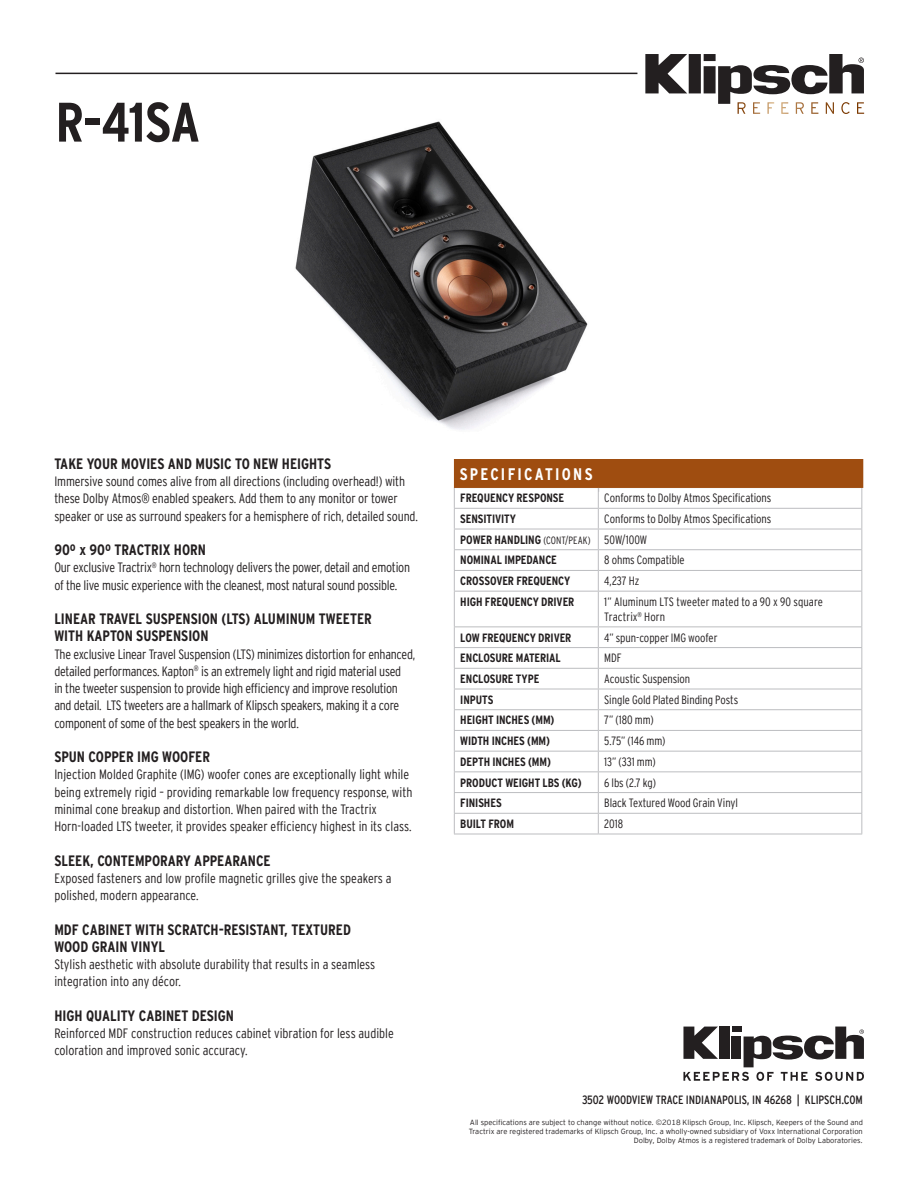
<style>
.page{position:relative;width:918px;height:1188px;background:#fff}
.page>*{position:absolute;margin:0;border:0;box-sizing:border-box;transform-origin:0 0}
.Serie_-_Black_Left{font:700 condensed 55.5px "Interstate";color:#231f20}
.Spec___Bold{font:700 condensed 16.65px "Interstate";letter-spacing:.135em;color:#fff}
.t1{font:700 condensed 15px "Interstate";color:#231f20}
.t2{font:300 condensed 13.5px/17.2px "Interstate";letter-spacing:-.01em;color:#231f20}
.Right_Column{font:300 condensed 12px/15px "Interstate";letter-spacing:-.005em;color:#231f20}
.Left_Column{font:700 condensed 12px "Interstate";letter-spacing:-.005em;color:#231f20}
.t3{font:condensed 12px "Interstate";letter-spacing:-.005em;color:#231f20}
.t4{font:300 7.5px/9px "Interstate";color:#231f20}
.s1{font-weight:300;font-size:10.5px}
</style>
<div class="page">
<hr style="left:454px;top:591px;width:144px;height:1px;background:#bcbdc0">
<hr style="left:454px;top:592px;width:1px;height:34px;background:#bcbdc0">
<hr style="left:598px;top:591px;width:264px;height:1px;background:#bcbdc0">
<hr style="left:598px;top:592px;width:1px;height:34px;background:#bcbdc0">
<hr style="left:861px;top:592px;width:1px;height:34px;background:#bcbdc0">
<hr style="left:454px;top:626px;width:144px;height:1px;background:#bcbdc0">
<hr style="left:598px;top:626px;width:264px;height:1px;background:#bcbdc0">
<hr style="left:454px;top:647px;width:144px;height:1px;background:#bcbdc0">
<hr style="left:598px;top:647px;width:264px;height:1px;background:#bcbdc0">
<hr style="left:454px;top:668px;width:144px;height:1px;background:#bcbdc0">
<hr style="left:598px;top:668px;width:264px;height:1px;background:#bcbdc0">
<hr style="left:454px;top:689px;width:144px;height:1px;background:#bcbdc0">
<hr style="left:598px;top:689px;width:264px;height:1px;background:#bcbdc0">
<hr style="left:454px;top:709px;width:144px;height:1px;background:#bcbdc0">
<hr style="left:598px;top:709px;width:264px;height:1px;background:#bcbdc0">
<hr style="left:454px;top:730px;width:144px;height:1px;background:#bcbdc0">
<hr style="left:598px;top:730px;width:264px;height:1px;background:#bcbdc0">
<hr style="left:454px;top:751px;width:144px;height:1px;background:#bcbdc0">
<hr style="left:598px;top:751px;width:264px;height:1px;background:#bcbdc0">
<hr style="left:454px;top:771px;width:144px;height:1px;background:#bcbdc0">
<hr style="left:598px;top:771px;width:264px;height:1px;background:#bcbdc0">
<hr style="left:454px;top:792px;width:144px;height:1px;background:#bcbdc0">
<hr style="left:598px;top:792px;width:264px;height:1px;background:#bcbdc0">
<hr style="left:454px;top:813px;width:144px;height:1px;background:#bcbdc0">
<svg style="left:454px;top:627px;width:1px;height:207px"></svg>
<hr style="left:598px;top:813px;width:264px;height:1px;background:#bcbdc0">
<svg style="left:598px;top:627px;width:1px;height:207px"></svg>
<svg style="left:861px;top:627px;width:1px;height:207px"></svg>
<hr style="left:454px;top:834px;width:144px;height:1px;background:#bcbdc0">
<hr style="left:598px;top:834px;width:264px;height:1px;background:#bcbdc0">
<hr style="left:56px;top:73px;width:581px;height:1px;background:#231f20">
<svg style="left:683px;top:1027px;width:181px;height:54px"></svg>
<svg style="left:645px;top:54px;width:219px;height:60px"></svg>
<svg style="left:454px;top:459px;width:409px;height:132px"></svg>
<img style="left:295px;top:121px;width:293px;height:309px">
<p class="Serie_-_Black_Left" style="left:56px;top:91px;width:146px">R-41SA</p>
<p class="t1" style="left:54px;top:455px;width:278px">TAKE YOUR MOVIES AND MUSIC TO NEW HEIGHTS</p>
<p class="t2" style="left:54px;top:473px;width:365px">Immersive sound comes alive from all directions (including overhead!) with these Dolby Atmos® enabled speakers. Add them to any monitor or tower speaker or use as surround speakers for a hemisphere of rich, detailed sound.</p>
<p class="t1" style="left:54px;top:541px;width:153px">90º x 90º TRACTRIX HORN</p>
<p class="t2" style="left:54px;top:559px;width:357px">Our exclusive Tractrix<sup>®</sup> horn technology delivers the power, detail and emotion of the live music experience with the cleanest, most natural sound possible.</p>
<p class="t1" style="left:54px;top:610px;width:319px">LINEAR TRAVEL SUSPENSION (LTS) ALUMINUM TWEETER</p>
<p class="t1" style="left:54px;top:628px;width:156px">WITH KAPTON SUSPENSION</p>
<p class="t2" style="left:54px;top:645px;width:362px">The exclusive Linear Travel Suspension (LTS) minimizes distortion for enhanced, detailed performances. Kapton<sup>®</sup> is an extremely light and rigid material used<br>in the tweeter suspension to provide high efficiency and improve resolution and detail. LTS tweeters are a hallmark of Klipsch speakers, making it a core component of some of the best speakers in the world.</p>
<p class="t1" style="left:54px;top:748px;width:157px">SPUN COPPER IMG WOOFER</p>
<p class="t2" style="left:54px;top:766px;width:360px">Injection Molded Graphite (IMG) woofer cones are exceptionally light while being extremely rigid – providing remarkable low frequency response, with minimal cone breakup and distortion. When paired with the Tractrix Horn-loaded LTS tweeter, it provides speaker efficiency highest in its class.</p>
<p class="t1" style="left:54px;top:852px;width:218px">SLEEK, CONTEMPORARY APPEARANCE</p>
<p class="t2" style="left:54px;top:869px;width:339px">Exposed fasteners and low profile magnetic grilles give the speakers a polished, modern appearance.</p>
<p class="t1" style="left:54px;top:921px;width:298px">MDF CABINET WITH SCRATCH-RESISTANT, TEXTURED</p>
<p class="t1" style="left:54px;top:938px;width:112px">WOOD GRAIN VINYL</p>
<p class="t2" style="left:54px;top:956px;width:322px">Stylish aesthetic with absolute durability that results in a seamless integration into any décor.</p>
<p class="t1" style="left:54px;top:1007px;width:181px">HIGH QUALITY CABINET DESIGN</p>
<p class="t2" style="left:54px;top:1025px;width:341px">Reinforced MDF construction reduces cabinet vibration for less audible coloration and improved sonic accuracy.</p>
<p class="Spec___Bold" style="left:460px;top:465px;width:134px">SPECIFICATIONS</p>
<p class="Left_Column" style="left:460px;top:491px;width:105px">FREQUENCY RESPONSE</p>
<p class="Right_Column" style="left:604px;top:491px;width:169px">Conforms to Dolby Atmos Specifications</p>
<p class="Left_Column" style="left:460px;top:512px;width:57px">SENSITIVITY</p>
<p class="Right_Column" style="left:604px;top:511px;width:169px">Conforms to Dolby Atmos Specifications</p>
<p class="Left_Column" style="left:460px;top:533px;width:132px">POWER HANDLING <span class="s1">(CONT/PEAK)</span></p>
<p class="Right_Column" style="left:604px;top:532px;width:44px">50W/100W</p>
<p class="Left_Column" style="left:460px;top:554px;width:98px">NOMINAL IMPEDANCE</p>
<p class="Right_Column" style="left:604px;top:553px;width:82px">8 ohms Compatible</p>
<p class="Left_Column" style="left:460px;top:574px;width:112px">CROSSOVER FREQUENCY</p>
<p class="Right_Column" style="left:604px;top:573px;width:37px">4,237 Hz</p>
<p class="Left_Column" style="left:460px;top:595px;width:116px">HIGH FREQUENCY DRIVER</p>
<p class="Right_Column" style="left:604px;top:594px;width:220px">1” Aluminum LTS tweeter mated to a 90 x 90 square<br>Tractrix<sup>®</sup> Horn</p>
<p class="Left_Column" style="left:460px;top:631px;width:113px">LOW FREQUENCY DRIVER</p>
<p class="Right_Column" style="left:604px;top:630px;width:115px">4” spun-copper IMG woofer</p>
<p class="Left_Column" style="left:460px;top:651px;width:102px">ENCLOSURE MATERIAL</p>
<p class="Right_Column" style="left:604px;top:651px;width:19px">MDF</p>
<p class="Left_Column" style="left:460px;top:672px;width:81px">ENCLOSURE TYPE</p>
<p class="Right_Column" style="left:604px;top:671px;width:87px">Acoustic Suspension</p>
<p class="Left_Column" style="left:460px;top:693px;width:35px">INPUTS</p>
<p class="Right_Column" style="left:604px;top:692px;width:136px">Single Gold Plated Binding Posts</p>
<p class="Left_Column" style="left:460px;top:714px;width:96px">HEIGHT INCHES (MM)</p>
<p class="Right_Column" style="left:604px;top:713px;width:51px">7” (180 mm)</p>
<p class="Left_Column" style="left:460px;top:734px;width:91px">WIDTH INCHES (MM)</p>
<p class="Right_Column" style="left:604px;top:733px;width:63px">5.75” (146 mm)</p>
<p class="Left_Column" style="left:460px;top:755px;width:92px">DEPTH INCHES (MM)</p>
<p class="Right_Column" style="left:604px;top:754px;width:53px">13” (331 mm)</p>
<p class="Left_Column" style="left:460px;top:776px;width:123px">PRODUCT WEIGHT LBS (KG)</p>
<p class="Right_Column" style="left:604px;top:775px;width:53px">6 lbs (2.7 kg)</p>
<p class="Left_Column" style="left:460px;top:796px;width:43px">FINISHES</p>
<p class="Right_Column" style="left:604px;top:796px;width:135px">Black Textured Wood Grain Vinyl</p>
<p class="Left_Column" style="left:460px;top:817px;width:55px">BUILT FROM</p>
<p class="Right_Column" style="left:604px;top:816px;width:20px">2018</p>
<p class="t3" style="left:582px;top:1093px;width:282px">3502 WOODVIEW TRACE INDIANAPOLIS, IN 46268 | KLIPSCH.COM</p>
<p class="t4" style="left:469px;top:1118px;width:396px">All specifications are subject to change without notice. ©2018 Klipsch Group, Inc. Klipsch, Keepers of the Sound and<br>Tractrix are registered trademarks of Klipsch Group, Inc. a wholly-owned subsidiary of Voxx International Corporation</p>
<p class="t4" style="left:634px;top:1136px;width:231px">Dolby, Dolby Atmos is a registered trademark of Dolby Laboratories.</p>
</div>
